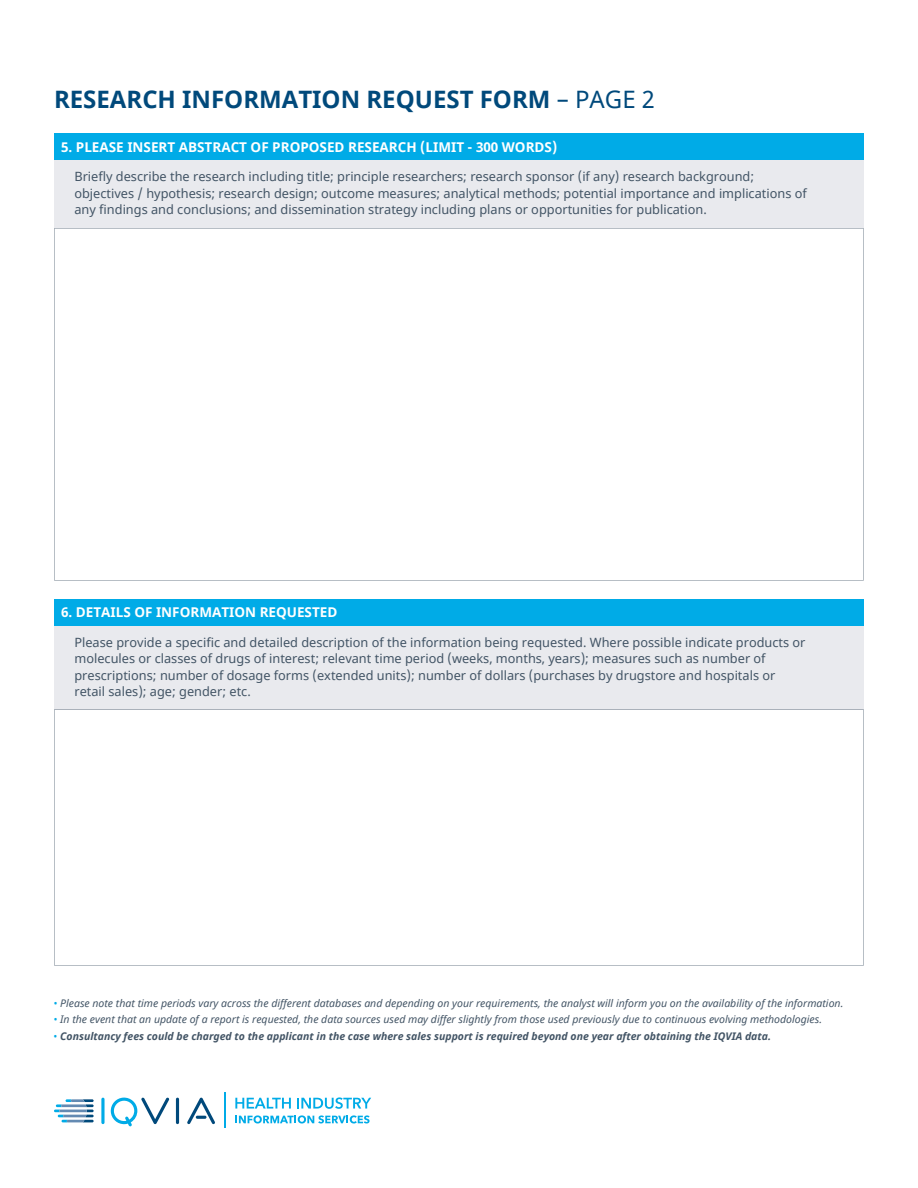
<style>
.page{position:relative;width:918px;height:1188px;background:#fff}
.page>*{position:absolute;margin:0;border:0;box-sizing:border-box;transform-origin:0 0}
.t1{font:700 24px "Noto Sans";color:#00497b}
.t2{font:700 13.5px "Noto Sans";color:#fff}
.t3{font:12.75px/16.5px "Noto Sans";color:#425465}
.t4{font:italic 10.5px "Noto Sans";color:#425465}
.t5{font:italic 700 10.5px "Noto Sans";color:#425465}
.s1{font-weight:400}
.s2{color:#00abe7}
.s3{font-weight:400;font-style:normal;color:#00abe7}
</style>
<div class="page">
<div style="left:54px;top:133px;width:810px;height:27px;background:#00abe7"></div>
<div style="left:54px;top:160px;width:810px;height:68px;background:#e9eaee"></div>
<div style="left:54px;top:599px;width:810px;height:27px;background:#00abe7"></div>
<div style="left:54px;top:626px;width:810px;height:83px;background:#e9eaee"></div>
<svg style="left:54px;top:228px;width:810px;height:352px"></svg>
<svg style="left:54px;top:709px;width:810px;height:256px"></svg>
<svg style="left:101px;top:1098px;width:4px;height:26px"></svg>
<hr style="left:176px;top:1098px;width:3px;height:26px;background:#00497b;border-radius:2px">
<svg style="left:110px;top:1097px;width:59px;height:30px"></svg>
<svg style="left:187px;top:1098px;width:28px;height:26px"></svg>
<svg style="left:235px;top:1098px;width:56px;height:11px"></svg>
<svg style="left:297px;top:1097px;width:74px;height:12px"></svg>
<svg style="left:235px;top:1115px;width:135px;height:9px"></svg>
<hr style="left:224px;top:1092px;width:1px;height:36px;background:#00abe7">
<svg style="left:54px;top:1099px;width:40px;height:23px"></svg>
<h1 class="t1" style="left:54px;top:82px;width:603px">RESEARCH INFORMATION REQUEST FORM <span class="s1">– PAGE 2</span></h1>
<p class="t2" style="left:61px;top:138px;width:498px">5. PLEASE INSERT ABSTRACT OF PROPOSED RESEARCH (LIMIT - 300 WORDS)</p>
<p class="t3" style="left:74px;top:169px;width:734px">Briefly describe the research including title; principle researchers; research sponsor (if any) research background; objectives / hypothesis; research design; outcome measures; analytical methods; potential importance and implications of any findings and conclusions; and dissemination strategy including plans or opportunities for publication.</p>
<p class="t2" style="left:61px;top:603px;width:278px">6. DETAILS OF INFORMATION REQUESTED</p>
<p class="t3" style="left:74px;top:634px;width:733px">Please provide a specific and detailed description of the information being requested. Where possible indicate products or molecules or classes of drugs of interest; relevant time period (weeks, months, years); measures such as number of prescriptions; number of dosage forms (extended units); number of dollars (purchases by drugstore and hospitals or retail sales); age; gender; etc.</p>
<p class="t4" style="left:53px;top:995px;width:791px"><span class="s2">•</span> Please note that time periods vary across the different databases and depending on your requirements, the analyst will inform you on the availability of the information.</p>
<p class="t4" style="left:53px;top:1012px;width:770px"><span class="s2">•</span> In the event that an update of a report is requested, the data sources used may differ slightly from those used previously due to continuous evolving methodologies.</p>
<p class="t5" style="left:53px;top:1028px;width:719px"><span class="s3">•</span> Consultancy fees could be charged to the applicant in the case where sales support is required beyond one year after obtaining the IQVIA data.</p>
</div>
